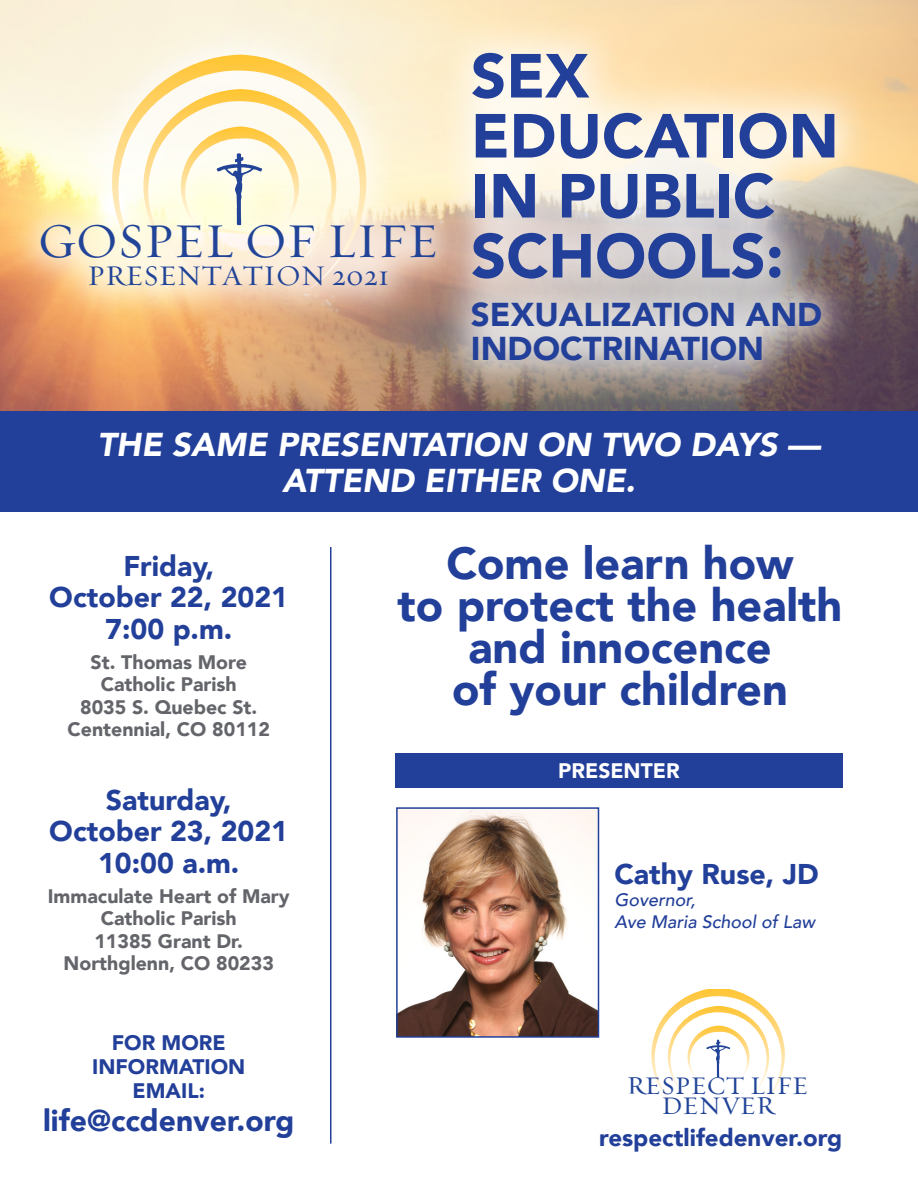
<style>
.page{position:relative;width:918px;height:1188px;background:#fff}
.page>*{position:absolute;margin:0;border:0;box-sizing:border-box;transform-origin:0 0}
.t1{font:900 61.5px/60px "Avenir";color:#223f99}
.t2{font:48.9px "Requiem Text HTF Small Caps";color:#214498}
.t3{font:900 45px "Avenir";color:#223f99}
.t4{font:italic 900 33px "Avenir";color:#fff}
.t5{font:900 33px "Avenir";color:#223f99}
.t6{font:900 30px "Avenir";color:#223f99}
.t7{font:28.65px "Requiem Text HTF Small Caps";color:#214498}
.t8{font:900 28.5px "Avenir";color:#223f99}
.t9{font:25.65px/20.2px "Requiem Text HTF Small Caps";color:#214498;text-align:center}
.t10{font:900 24px "Avenir";color:#223f99}
.t11{font:900 21px "Avenir";color:#223f99}
.t12{font:900 21px "Avenir";color:#fff}
.t13{font:900 19.5px "Avenir";color:#63656a}
.t14{font:italic 500 18px "Avenir";color:#223f99}
</style>
<div class="page">
<img style="left:0;top:0;width:918px;height:411px">
<div style="left:0;top:411px;width:918px;height:101px;background:#223f99"></div>
<div style="left:4px;top:17px;width:468px;height:312px;background:#fff;opacity:.75"></div>
<svg style="left:101px;top:55px;width:276px;height:238px;background:#fbeccc"></svg>
<svg style="left:135px;top:89px;width:210px;height:181px"></svg>
<hr style="left:330px;top:547px;width:2px;height:597px;background:#223f99">
<div style="left:395px;top:753px;width:448px;height:34px;background:#223f99"></div>
<div style="left:431px;top:12px;width:445px;height:390px;background:#fff;opacity:.75"></div>
<svg style="left:651px;top:989px;width:134px;height:116px"></svg>
<img style="left:399px;top:810px;width:197px;height:225px">
<div style="left:396px;top:807px;width:203px;height:231px;border:2px solid #223f99"></div>
<p class="t2" style="left:38px;top:212px;width:403px">GOSPEL OF LIFE</p>
<p class="t7" style="left:88px;top:259px;width:303px">PRESENTATION 2021</p>
<p class="t1" style="left:471px;top:44px;width:120px">SEX</p>
<p class="t1" style="left:471px;top:104px;width:369px">EDUCATION</p>
<p class="t1" style="left:471px;top:164px;width:314px">IN PUBLIC<br>SCHOOLS:</p>
<p class="t5" style="left:471px;top:286px;width:353px">SEXUALIZATION AND</p>
<p class="t5" style="left:471px;top:320px;width:295px">INDOCTRINATION</p>
<p class="t4" style="left:97px;top:417px;width:724px">THE SAME PRESENTATION ON TWO DAYS —</p>
<p class="t4" style="left:282px;top:453px;width:355px">ATTEND EITHER ONE.</p>
<p class="t8" style="left:123px;top:541px;width:92px">Friday,</p>
<p class="t8" style="left:49px;top:573px;width:240px">October 22, 2021</p>
<p class="t8" style="left:105px;top:604px;width:129px">7:00 p.m.</p>
<p class="t13" style="left:91px;top:645px;width:158px">St. Thomas More</p>
<p class="t13" style="left:101px;top:668px;width:138px">Catholic Parish</p>
<p class="t13" style="left:80px;top:690px;width:179px">8035 S. Quebec St.</p>
<p class="t13" style="left:68px;top:713px;width:204px">Centennial, CO 80112</p>
<p class="t8" style="left:106px;top:775px;width:127px">Saturday,</p>
<p class="t8" style="left:49px;top:807px;width:240px">October 23, 2021</p>
<p class="t8" style="left:98px;top:838px;width:143px">10:00 a.m.</p>
<p class="t13" style="left:48px;top:879px;width:243px">Immaculate Heart of Mary</p>
<p class="t13" style="left:101px;top:902px;width:138px">Catholic Parish</p>
<p class="t13" style="left:94px;top:924px;width:150px">11385 Grant Dr.</p>
<p class="t13" style="left:64px;top:947px;width:212px">Northglenn, CO 80233</p>
<p class="t11" style="left:112px;top:1024px;width:115px">FOR MORE</p>
<p class="t11" style="left:92px;top:1048px;width:155px">INFORMATION</p>
<p class="t11" style="left:133px;top:1072px;width:74px">EMAIL:</p>
<p class="t6" style="left:43px;top:1094px;width:253px">life@ccdenver.org</p>
<p class="t3" style="left:446px;top:524px;width:349px">Come learn how</p>
<p class="t3" style="left:398px;top:566px;width:446px">to protect the health</p>
<p class="t3" style="left:468px;top:608px;width:305px">and innocence</p>
<p class="t3" style="left:452px;top:650px;width:337px">of your children</p>
<p class="t12" style="left:558px;top:753px;width:123px">PRESENTER</p>
<p class="t8" style="left:614px;top:850px;width:206px">Cathy Ruse, JD</p>
<p class="t14" style="left:614px;top:889px;width:83px">Governor,</p>
<p class="t14" style="left:614px;top:911px;width:202px">Ave Maria School of Law</p>
<p class="t9" style="left:665px;top:918px;width:101px">OFFICE</p>
<p class="t9" style="left:627px;top:1076px;width:183px">RESPECT LIFE<br>DENVER</p>
<p class="t10" style="left:599px;top:1117px;width:245px">respectlifedenver.org</p>
</div>
